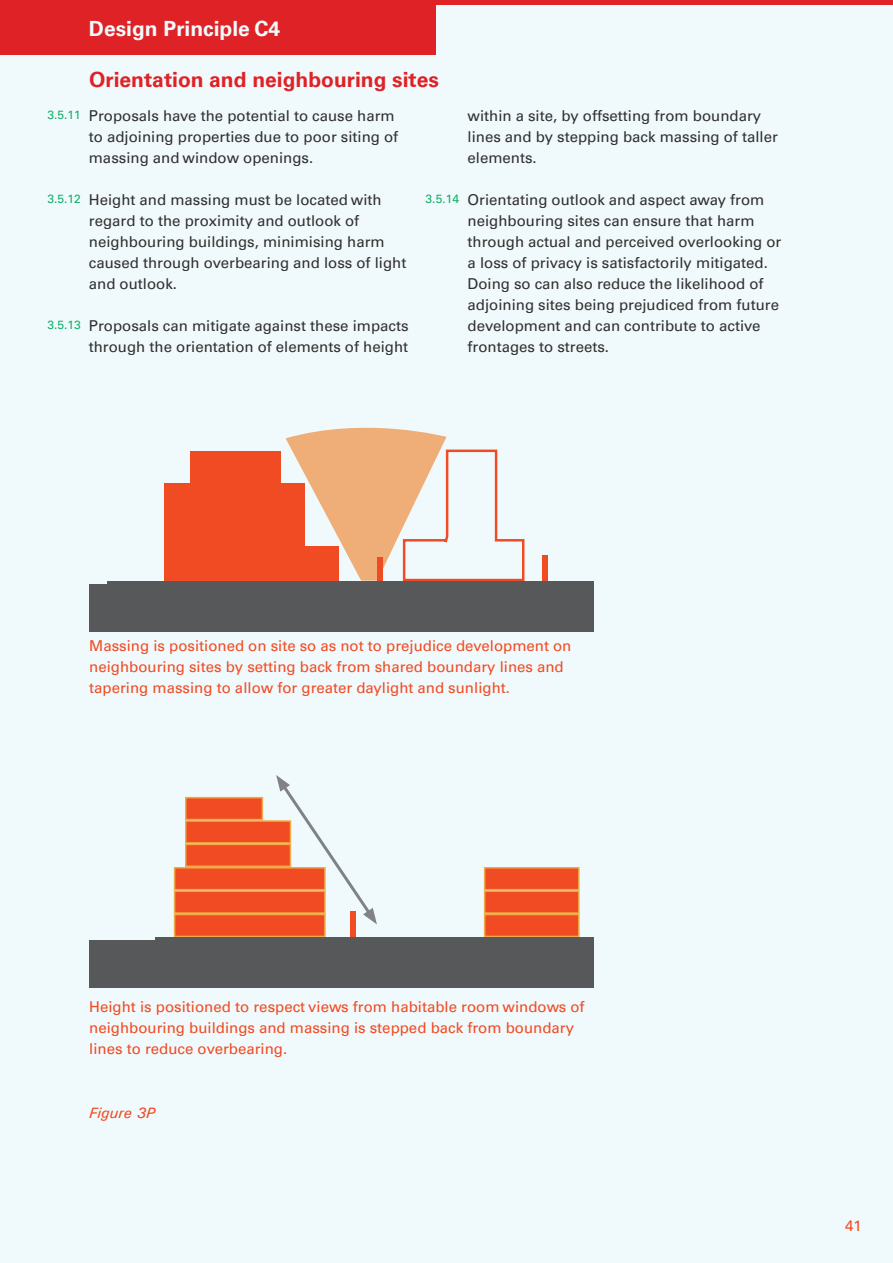
<style>
.page{position:relative;width:893px;height:1263px;background:#fff}
.page>*{position:absolute;margin:0;border:0;box-sizing:border-box;transform-origin:0 0}
.Guidance_Paragraphs{font:700 21px "Univers";color:#de2226}
.Guidance_Header{font:700 21px "Univers";color:#f0f9fb}
.Guidance_Paragraphs-2{font:15px/21px "Univers";color:#312f30}
.Annotation_Text{font:15px/21px "Univers";color:#f04b22}
.Figure{font:italic 15px "Univers";color:#f04b22}
.Clauses{font:12px "Univers";color:#0fb068}
</style>
<div class="page">
<div style="left:1px;top:0;width:892px;height:1263px;background:#f0f9fb"></div>
<div style="left:0;top:0;width:436px;height:54px;background:#de2226"></div>
<div style="left:0;top:0;width:893px;height:5px;background:#de2226"></div>
<div style="left:164px;top:483px;width:140px;height:98px;background:#f04b22"></div>
<div style="left:190px;top:451px;width:91px;height:46px;background:#f04b22"></div>
<svg style="left:286px;top:427px;width:239px;height:154px"></svg>
<div style="left:377px;top:558px;width:5px;height:25px;background:#f04b22"></div>
<div style="left:107px;top:581px;width:486px;height:50px;background:#57585a"></div>
<div style="left:89px;top:584px;width:96px;height:47px;background:#57585a"></div>
<div style="left:542px;top:555px;width:6px;height:26px;background:#f04b22"></div>
<div style="left:484px;top:914px;width:96px;height:23px;background:#f04b22;border:2px solid #eeaa46"></div>
<div style="left:484px;top:890px;width:96px;height:24px;background:#f04b22;border:2px solid #eeaa46"></div>
<div style="left:484px;top:867px;width:96px;height:23px;background:#f04b22;border:2px solid #eeaa46"></div>
<div style="left:174px;top:914px;width:152px;height:23px;background:#f04b22;border:2px solid #eeaa46"></div>
<div style="left:174px;top:890px;width:152px;height:24px;background:#f04b22;border:2px solid #eeaa46"></div>
<div style="left:174px;top:867px;width:152px;height:23px;background:#f04b22;border:2px solid #eeaa46"></div>
<div style="left:185px;top:844px;width:106px;height:23px;background:#f04b22;border:2px solid #eeaa46"></div>
<div style="left:185px;top:820px;width:106px;height:24px;background:#f04b22;border:2px solid #eeaa46"></div>
<div style="left:185px;top:797px;width:78px;height:23px;background:#f04b22;border:2px solid #eeaa46"></div>
<div style="left:350px;top:912px;width:5px;height:25px;background:#f04b22"></div>
<div style="left:155px;top:937px;width:438px;height:51px;background:#57585a"></div>
<div style="left:89px;top:940px;width:144px;height:48px;background:#57585a"></div>
<svg style="left:276px;top:775px;width:101px;height:149px"></svg>
<p class="Clauses" style="left:47px;top:107px;width:35px">3.5.11</p>
<p class="Clauses" style="left:47px;top:191px;width:35px">3.5.12</p>
<p class="Clauses" style="left:47px;top:317px;width:35px">3.5.13</p>
<p class="Guidance_Header" style="left:89px;top:16px;width:193px">Design Principle C4</p>
<p class="Guidance_Paragraphs" style="left:89px;top:67px;width:351px">Orientation and neighbouring sites</p>
<p class="Guidance_Paragraphs-2" style="left:89px;top:105px;width:311px">Proposals have the potential to cause harm to adjoining properties due to poor siting of massing and window openings.</p>
<p class="Guidance_Paragraphs-2" style="left:89px;top:189px;width:319px">Height and massing must be located with regard to the proximity and outlook of neighbouring buildings, minimising harm caused through overbearing and loss of light and outlook.</p>
<p class="Guidance_Paragraphs-2" style="left:89px;top:315px;width:321px">Proposals can mitigate against these impacts through the orientation of elements of height</p>
<p class="Clauses" style="left:426px;top:191px;width:35px">3.5.14</p>
<p class="Guidance_Paragraphs-2" style="left:467px;top:105px;width:312px">within a site, by offsetting from boundary lines and by stepping back massing of taller elements.</p>
<p class="Guidance_Paragraphs-2" style="left:467px;top:189px;width:315px">Orientating outlook and aspect away from neighbouring sites can ensure that harm through actual and perceived overlooking or a loss of privacy is satisfactorily mitigated.<br>Doing so can also reduce the likelihood of adjoining sites being prejudiced from future development and can contribute to active frontages to streets.</p>
<p class="Annotation_Text" style="left:89px;top:635px;width:484px">Massing is positioned on site so as not to prejudice development on neighbouring sites by setting back from shared boundary lines and tapering massing to allow for greater daylight and sunlight.</p>
<p class="Annotation_Text" style="left:89px;top:996px;width:497px">Height is positioned to respect views from habitable room windows of neighbouring buildings and massing is stepped back from boundary lines to reduce overbearing.</p>
<p class="Figure" style="left:89px;top:1104px;width:67px">Figure 3P</p>
<p class="Annotation_Text" style="left:845px;top:1216px;width:18px">41</p>
</div>
